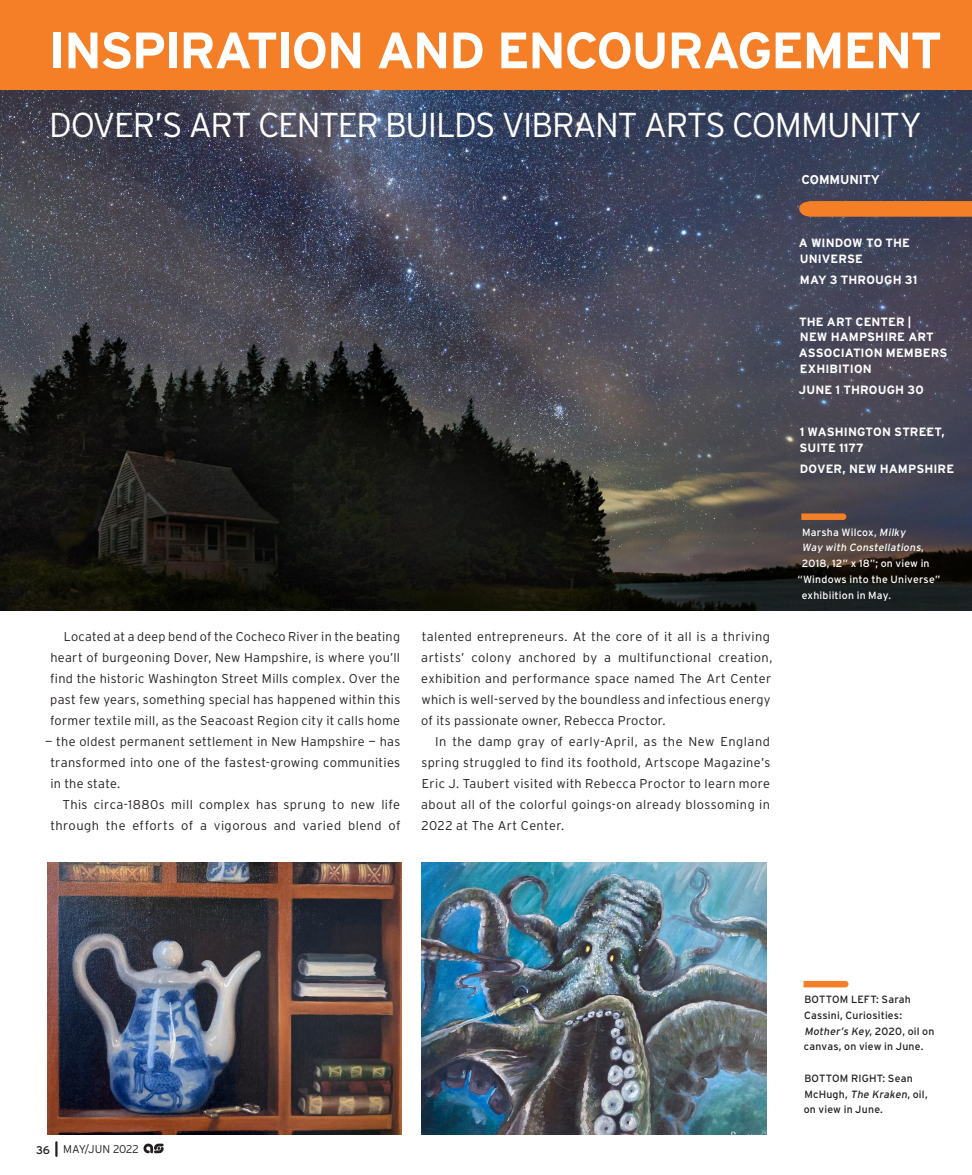
<style>
.page{position:relative;width:972px;height:1175px;background:#fff}
.page>*{position:absolute;margin:0;border:0;box-sizing:border-box;transform-origin:0 0}
.ARTICLE_HEADLINE__WH{font:700 51px "Interstate";letter-spacing:-.04em;color:#fff}
.ARTICLE_SUBHEAD__GRA{font:300 34.5px "Interstate";letter-spacing:-.045em;color:#fff}
.BODY_TEXT{font:300 12.75px/21px "Interstate";letter-spacing:.025em;color:#231f20;text-align:justify}
.LOCATION{font:700 12.75px "Interstate";letter-spacing:-.01em;color:#fff}
.LOCATION-2{font:700 12px/15.8px "Interstate";letter-spacing:.01em;color:#fff}
.t1{font:300 11.25px "Interstate";letter-spacing:-.02em;color:#231f20}
.CAPTIONS{font:10.5px/15.8px "Interstate";letter-spacing:.02em;color:#231f20}
.CAPTIONS-2{font:10.5px "Interstate";letter-spacing:.02em;color:#fff}
.CAPTIONS-3{font:italic 10.5px "Interstate";color:#fff}
.s1{font-style:italic}
.s2{font-style:normal}
.s3{font-weight:400}
</style>
<div class="page">
<img style="left:0;top:89px;width:972px;height:521px">
<div style="left:0;top:0;width:972px;height:89px;background:#f47f26"></div>
<svg style="left:801px;top:513px;width:45px;height:7px"></svg>
<img style="left:48px;top:862px;width:354px;height:272px">
<img style="left:421px;top:862px;width:346px;height:272px">
<svg style="left:804px;top:981px;width:45px;height:6px"></svg>
<svg style="left:799px;top:201px;width:173px;height:16px;background:#ec7c27"></svg>
<svg style="left:55px;top:1142px;width:3px;height:13px"></svg>
<svg style="left:144px;top:1143px;width:20px;height:10px"></svg>
<p class="ARTICLE_HEADLINE__WH" style="left:49px;top:22px;width:895px">INSPIRATION AND ENCOURAGEMENT</p>
<p class="ARTICLE_SUBHEAD__GRA" style="left:49px;top:105px;width:874px">DOVER’S ART CENTER BUILDS VIBRANT ARTS COMMUNITY</p>
<p class="LOCATION" style="left:802px;top:172px;width:80px">COMMUNITY</p>
<p class="LOCATION-2" style="left:799px;top:235px;width:113px">A WINDOW TO THE<br>UNIVERSE</p>
<p class="LOCATION-2" style="left:800px;top:271px;width:119px">MAY 3 THROUGH 31</p>
<p class="LOCATION-2" style="left:799px;top:313px;width:150px">THE ART CENTER |<br>NEW HAMPSHIRE ART<br>ASSOCIATION MEMBERS<br>EXHIBITION</p>
<p class="LOCATION-2" style="left:798px;top:382px;width:127px">JUNE 1 THROUGH 30</p>
<p class="LOCATION-2" style="left:800px;top:424px;width:147px">1 WASHINGTON STREET,<br>SUITE 1177</p>
<p class="LOCATION-2" style="left:800px;top:460px;width:156px">DOVER, NEW HAMPSHIRE</p>
<p class="BODY_TEXT" style="left:50px;top:625px;width:352px;text-indent:14px">Located at a deep bend of the Cocheco River in the beating heart of burgeoning Dover, New Hampshire, is where you’ll find the historic Washington Street Mills complex. Over the past few years, something special has happened within this former textile mill, as the Seacoast Region city it calls home</p>
<p class="BODY_TEXT" style="left:50px;top:730px;width:351px;text-indent:-5px">— the oldest permanent settlement in New Hampshire — has transformed into one of the fastest-growing communities in the state.</p>
<p class="BODY_TEXT" style="left:50px;top:793px;width:352px;text-align:right">This circa-1880s mill complex has sprung to new life through the efforts of a vigorous and varied blend of</p>
<p class="BODY_TEXT" style="left:421px;top:625px;width:353px;text-align:left">talented entrepreneurs. At the core of it all is a thriving artists’ colony anchored by a multifunctional creation, exhibition and performance space named The Art Center which is well-served by the boundless and infectious energy of its passionate owner, Rebecca Proctor.</p>
<p class="BODY_TEXT" style="left:421px;top:730px;width:351px;text-indent:14px">In the damp gray of early-April, as the New England spring struggled to find its foothold, Artscope Magazine’s Eric J. Taubert visited with Rebecca Proctor to learn more about all of the colorful goings-on already blossoming in 2022 at The Art Center.</p>
<p class="CAPTIONS-2" style="left:802px;top:526px;width:107px">Marsha Wilcox, <span class="s1">Milky</span></p>
<p class="CAPTIONS-3" style="left:802px;top:542px;width:123px">Way with Constellations<span class="s2">,</span></p>
<p class="CAPTIONS-2" style="left:802px;top:557px;width:129px">2018, 12” x 18”; on view in</p>
<p class="CAPTIONS-2" style="left:797px;top:573px;width:144px">“Windows into the Universe”</p>
<p class="CAPTIONS-2" style="left:802px;top:589px;width:91px">exhibiition in May.</p>
<p class="t1" style="left:36px;top:1142px;width:104px"><span class="s3">36</span> MAY/JUN 2022</p>
<p class="CAPTIONS" style="left:804px;top:991px;width:132px">BOTTOM LEFT: Sarah<br>Cassini, Curiosities:<br><span class="s1">Mother’s Key</span>, 2 0 2 0 , o i l o n canvas, on view in June.</p>
<p class="CAPTIONS" style="left:804px;top:1070px;width:125px">BOTTOM RIGHT: Sean<br>McHugh, <span class="s1">The Kraken</span>, oil, on view in June.</p>
</div>
